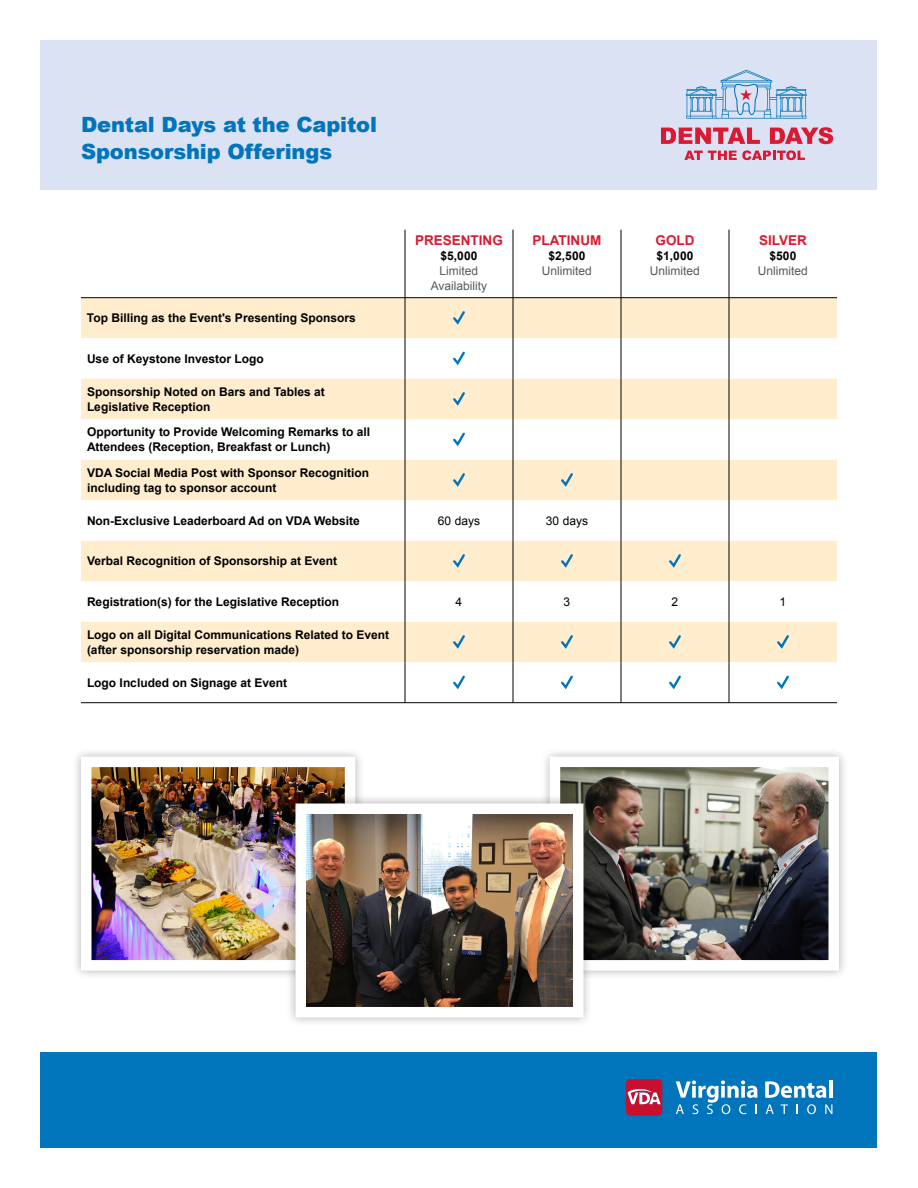
<style>
.page{position:relative;width:918px;height:1188px;background:#fff}
.page>*{position:absolute;margin:0;border:0;box-sizing:border-box;transform-origin:0 0}
.t1{font:900 21px/27px "Arial";letter-spacing:-.005em;color:#0075bc}
.t2{font:700 13.5px "Arial";color:#da1a32}
.t3{font:700 12px/15px "Arial";color:#000}
.t4{font:12px/15px "Arial";color:#58595b;text-align:center}
.t5{font:12px "Arial";color:#000}
</style>
<div class="page">
<div style="left:40px;top:1052px;width:838px;height:96px;background:#0075bc"></div>
<svg style="left:626px;top:1079px;width:36px;height:37px"></svg>
<svg style="left:765px;top:1081px;width:61px;height:17px"></svg>
<hr style="left:829px;top:1081px;width:3px;height:17px;background:#fff">
<svg style="left:676px;top:1080px;width:82px;height:34px"></svg>
<svg style="left:766px;top:1104px;width:8px;height:10px"></svg>
<svg style="left:781px;top:1104px;width:7px;height:10px"></svg>
<svg style="left:807px;top:1104px;width:9px;height:10px"></svg>
<svg style="left:825px;top:1104px;width:7px;height:10px"></svg>
<div style="left:40px;top:40px;width:838px;height:150px;background:#dbe2f3"></div>
<svg style="left:661px;top:128px;width:99px;height:16px"></svg>
<svg style="left:770px;top:127px;width:63px;height:17px"></svg>
<svg style="left:684px;top:150px;width:121px;height:10px"></svg>
<svg style="left:686px;top:70px;width:121px;height:49px"></svg>
<svg style="left:81px;top:379px;width:756px;height:283px;fill:#ffedce"></svg>
<hr style="left:81px;top:297px;width:324px;height:1px;background:#000">
<hr style="left:405px;top:297px;width:108px;height:1px;background:#000">
<hr style="left:513px;top:297px;width:108px;height:1px;background:#000">
<hr style="left:621px;top:297px;width:108px;height:1px;background:#000">
<hr style="left:729px;top:297px;width:108px;height:1px;background:#000">
<hr style="left:405px;top:230px;width:1px;height:68px;background:#000">
<hr style="left:513px;top:230px;width:1px;height:68px;background:#000">
<hr style="left:621px;top:230px;width:1px;height:68px;background:#000">
<hr style="left:729px;top:230px;width:1px;height:68px;background:#000">
<hr style="left:405px;top:338px;width:1px;height:41px;background:#000">
<hr style="left:513px;top:338px;width:1px;height:41px;background:#000">
<hr style="left:621px;top:338px;width:1px;height:41px;background:#000">
<hr style="left:729px;top:338px;width:1px;height:41px;background:#000">
<hr style="left:405px;top:379px;width:1px;height:40px;background:#000">
<hr style="left:513px;top:379px;width:1px;height:40px;background:#000">
<hr style="left:621px;top:379px;width:1px;height:40px;background:#000">
<hr style="left:729px;top:379px;width:1px;height:40px;background:#000">
<hr style="left:405px;top:419px;width:1px;height:41px;background:#000">
<hr style="left:513px;top:419px;width:1px;height:41px;background:#000">
<hr style="left:621px;top:419px;width:1px;height:41px;background:#000">
<hr style="left:729px;top:419px;width:1px;height:41px;background:#000">
<hr style="left:405px;top:460px;width:1px;height:40px;background:#000">
<hr style="left:513px;top:460px;width:1px;height:40px;background:#000">
<hr style="left:621px;top:460px;width:1px;height:40px;background:#000">
<hr style="left:729px;top:460px;width:1px;height:40px;background:#000">
<hr style="left:405px;top:500px;width:1px;height:41px;background:#000">
<hr style="left:513px;top:500px;width:1px;height:41px;background:#000">
<hr style="left:621px;top:500px;width:1px;height:41px;background:#000">
<hr style="left:729px;top:500px;width:1px;height:41px;background:#000">
<hr style="left:405px;top:541px;width:1px;height:40px;background:#000">
<hr style="left:513px;top:541px;width:1px;height:40px;background:#000">
<hr style="left:621px;top:541px;width:1px;height:40px;background:#000">
<hr style="left:729px;top:541px;width:1px;height:40px;background:#000">
<hr style="left:405px;top:581px;width:1px;height:41px;background:#000">
<hr style="left:513px;top:581px;width:1px;height:41px;background:#000">
<hr style="left:621px;top:581px;width:1px;height:41px;background:#000">
<hr style="left:729px;top:581px;width:1px;height:41px;background:#000">
<hr style="left:405px;top:622px;width:1px;height:40px;background:#000">
<hr style="left:513px;top:622px;width:1px;height:40px;background:#000">
<hr style="left:621px;top:622px;width:1px;height:40px;background:#000">
<hr style="left:729px;top:622px;width:1px;height:40px;background:#000">
<hr style="left:405px;top:662px;width:1px;height:41px;background:#000">
<hr style="left:513px;top:662px;width:1px;height:41px;background:#000">
<hr style="left:621px;top:662px;width:1px;height:41px;background:#000">
<hr style="left:729px;top:662px;width:1px;height:41px;background:#000">
<hr style="left:81px;top:702px;width:324px;height:1px;background:#000">
<hr style="left:405px;top:702px;width:108px;height:1px;background:#000">
<hr style="left:513px;top:702px;width:108px;height:1px;background:#000">
<hr style="left:621px;top:702px;width:108px;height:1px;background:#000">
<hr style="left:729px;top:702px;width:108px;height:1px;background:#000">
<div style="left:81px;top:298px;width:756px;height:40px;background:#ffedce"></div>
<svg style="left:453px;top:351px;width:12px;height:15px"></svg>
<svg style="left:451px;top:390px;width:16px;height:18px"></svg>
<svg style="left:451px;top:431px;width:16px;height:17px"></svg>
<svg style="left:451px;top:471px;width:16px;height:18px"></svg>
<svg style="left:559px;top:471px;width:16px;height:18px"></svg>
<svg style="left:451px;top:552px;width:16px;height:18px"></svg>
<svg style="left:559px;top:552px;width:16px;height:18px"></svg>
<svg style="left:667px;top:552px;width:16px;height:18px"></svg>
<svg style="left:451px;top:633px;width:16px;height:18px"></svg>
<svg style="left:559px;top:633px;width:16px;height:18px"></svg>
<svg style="left:667px;top:633px;width:16px;height:18px"></svg>
<svg style="left:775px;top:633px;width:16px;height:18px"></svg>
<svg style="left:453px;top:675px;width:12px;height:15px"></svg>
<svg style="left:561px;top:675px;width:12px;height:15px"></svg>
<svg style="left:669px;top:675px;width:12px;height:15px"></svg>
<svg style="left:777px;top:675px;width:12px;height:15px"></svg>
<div style="left:72px;top:747px;width:293px;height:233px;background:#000;opacity:.3"></div>
<img style="left:92px;top:768px;width:252px;height:192px">
<div style="left:540px;top:747px;width:309px;height:233px;background:#000;opacity:.3"></div>
<img style="left:561px;top:768px;width:267px;height:192px">
<div style="left:550px;top:757px;width:289px;height:214px;border:10px solid #fff"></div>
<div style="left:286px;top:794px;width:307px;height:233px;background:#000;opacity:.3"></div>
<img style="left:307px;top:815px;width:266px;height:191px">
<h1 class="t1" style="left:81px;top:111px;width:298px">Dental Days at the Capitol<br>Sponsorship Offerings</h1>
<p class="t2" style="left:415px;top:232px;width:89px">PRESENTING</p>
<p class="t3" style="left:441px;top:249px;width:38px">$5,000</p>
<p class="t4" style="left:431px;top:264px;width:58px">Limited<br>Availability</p>
<p class="t2" style="left:533px;top:232px;width:70px">PLATINUM</p>
<p class="t3" style="left:549px;top:249px;width:38px">$2,500</p>
<p class="t4" style="left:542px;top:264px;width:52px">Unlimited</p>
<p class="t2" style="left:656px;top:232px;width:41px">GOLD</p>
<p class="t3" style="left:657px;top:249px;width:38px">$1,000</p>
<p class="t4" style="left:650px;top:264px;width:52px">Unlimited</p>
<p class="t2" style="left:759px;top:232px;width:49px">SILVER</p>
<p class="t3" style="left:770px;top:249px;width:28px">$500</p>
<p class="t4" style="left:758px;top:264px;width:52px">Unlimited</p>
<p class="t3" style="left:87px;top:311px;width:270px">Top Billing as the Event's Presenting Sponsors</p>
<p class="t3" style="left:87px;top:352px;width:178px">Use of Keystone Investor Logo</p>
<p class="t3" style="left:87px;top:385px;width:239px">Sponsorship Noted on Bars and Tables at<br>Legislative Reception</p>
<p class="t3" style="left:87px;top:425px;width:285px">Opportunity to Provide Welcoming Remarks to all<br>Attendees (Reception, Breakfast or Lunch)</p>
<p class="t3" style="left:87px;top:466px;width:284px">VDA Social Media Post with Sponsor Recognition including tag to sponsor account</p>
<p class="t3" style="left:87px;top:514px;width:274px">Non-Exclusive Leaderboard Ad on VDA Website</p>
<p class="t5" style="left:438px;top:513px;width:44px">60 days</p>
<p class="t5" style="left:546px;top:513px;width:44px">30 days</p>
<p class="t3" style="left:87px;top:554px;width:252px">Verbal Recognition of Sponsorship at Event</p>
<p class="t3" style="left:87px;top:595px;width:254px">Registration(s) for the Legislative Reception</p>
<p class="t5" style="left:456px;top:594px;width:8px">4</p>
<p class="t5" style="left:564px;top:594px;width:8px">3</p>
<p class="t5" style="left:672px;top:594px;width:8px">2</p>
<p class="t5" style="left:780px;top:594px;width:8px">1</p>
<p class="t3" style="left:87px;top:628px;width:304px">Logo on all Digital Communications Related to Event (after sponsorship reservation made)</p>
<p class="t3" style="left:87px;top:676px;width:202px">Logo Included on Signage at Event</p>
</div>
